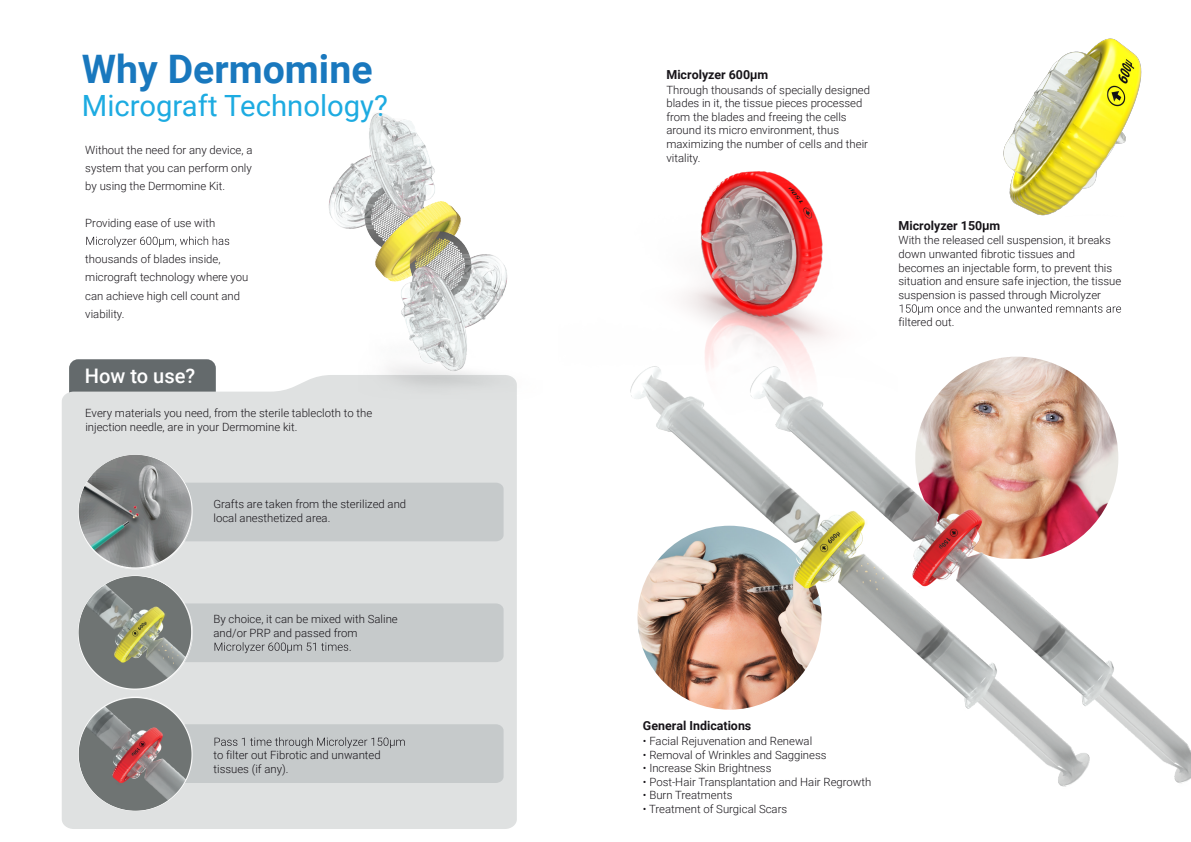
<style>
.page{position:relative;width:1191px;height:842px;background:#fff}
.page>*{position:absolute;margin:0;border:0;box-sizing:border-box;transform-origin:0 0}
.t1{font:700 39.2px "Roboto";color:#1978be}
.t2{font:29.2px "Roboto";color:#1dabe1}
.t3{font:500 20px "Roboto";color:#fff}
.t4{font:700 12.4px "Roboto";color:#18151a}
.t5{font:300 11.4px/18.3px "Roboto";color:#18151a}
.t6{font:300 11.3px/13.6px "Roboto";color:#18151a}
</style>
<div class="page">
<img style="left:328px;top:113px;width:117px;height:116px">
<div style="left:69px;top:359px;width:147px;height:59px;background:#646a6c;border-radius:9px"></div>
<div style="left:62px;top:375px;width:455px;height:454px;background:#dfe1e1"></div>
<div style="left:185px;top:483px;width:318px;height:58px;background:#c6cacb"></div>
<svg style="left:86px;top:236px;width:143px;height:11px"></svg>
<svg style="left:982px;top:223px;width:6px;height:9px"></svg>
<svg style="left:899px;top:304px;width:222px;height:11px"></svg>
<div style="left:184px;top:603px;width:319px;height:59px;background:#c6cacb"></div>
<div style="left:185px;top:724px;width:318px;height:59px;background:#c6cacb"></div>
<svg style="left:750px;top:72px;width:6px;height:9px"></svg>
<img style="left:78px;top:455px;width:115px;height:114px;border-radius:57px">
<img style="left:78px;top:576px;width:114px;height:114px;border-radius:57px">
<img style="left:79px;top:696px;width:114px;height:115px;border-radius:57px">
<img style="left:359px;top:202px;width:158px;height:198px">
<img style="left:684px;top:171px;width:147px;height:188px">
<img style="left:1003px;top:39px;width:139px;height:177px">
<img style="left:1089px;top:387px;width:102px;height:397px">
<img style="left:630px;top:359px;width:459px;height:428px">
<h1 class="t1" style="left:82px;top:42px;width:292px">Why Dermomine</h1>
<h2 class="t2" style="left:82px;top:85px;width:307px">Micrograft Technology?</h2>
<p class="t5" style="left:85px;top:140px;width:169px;text-align:justify">Without the need for any device, a system that you can perform only by using the Dermomine Kit.</p>
<p class="t5" style="left:85px;top:213px;width:131px">Providing ease of use with</p>
<p class="t5" style="left:85px;top:249px;width:165px">thousands of blades inside, micrograft technology where you can achieve high cell count and viability.</p>
<h3 class="t3" style="left:85px;top:362px;width:112px">How to use?</h3>
<p class="t5" style="left:85px;top:406px;width:288px;line-height:13.6px">Every materials you need, from the sterile tablecloth to the injection needle, are in your Dermomine kit.</p>
<p class="t5" style="left:213px;top:497px;width:194px;line-height:13.6px">Grafts are taken from the sterilized and local anesthetized area.</p>
<p class="t5" style="left:213px;top:612px;width:186px;line-height:13.6px">By choice, it can be mixed with Saline and/or PRP and passed from</p>
<p class="t5" style="left:213px;top:748px;width:169px;line-height:13.6px">to filter out Fibrotic and unwanted tissues (if any).</p>
<p class="t4" style="left:666px;top:66px;width:103px">Microlyzer 600 m</p>
<p class="t6" style="left:666px;top:82px;width:205px">Through thousands of specially designed blades in it, the tissue pieces processed from the blades and freeing the cells around its micro environment, thus maximizing the number of cells and their vitality.</p>
<p class="t4" style="left:898px;top:217px;width:103px">Microlyzer 150 m</p>
<p class="t6" style="left:898px;top:233px;width:224px">With the released cell suspension, it breaks down unwanted fibrotic tissues and becomes an injectable form, to prevent this situation and ensure safe injection, the tissue suspension is passed through Microlyzer</p>
<p class="t6" style="left:898px;top:315px;width:57px">filtered out.</p>
<p class="t4" style="left:643px;top:717px;width:110px">General Indications</p>
<p class="t6" style="left:643px;top:734px;width:171px">• Facial Rejuvenation and Renewal</p>
<p class="t6" style="left:643px;top:747px;width:185px">• Removal of Wrinkles and Sagginess</p>
<p class="t6" style="left:643px;top:761px;width:130px">• Increase Skin Brightness</p>
<p class="t6" style="left:643px;top:774px;width:230px">• Post-Hair Transplantation and Hair Regrowth</p>
<p class="t6" style="left:643px;top:788px;width:91px">• Burn Treatments</p>
<p class="t6" style="left:643px;top:802px;width:146px">• Treatment of Surgical Scars</p>
</div>
